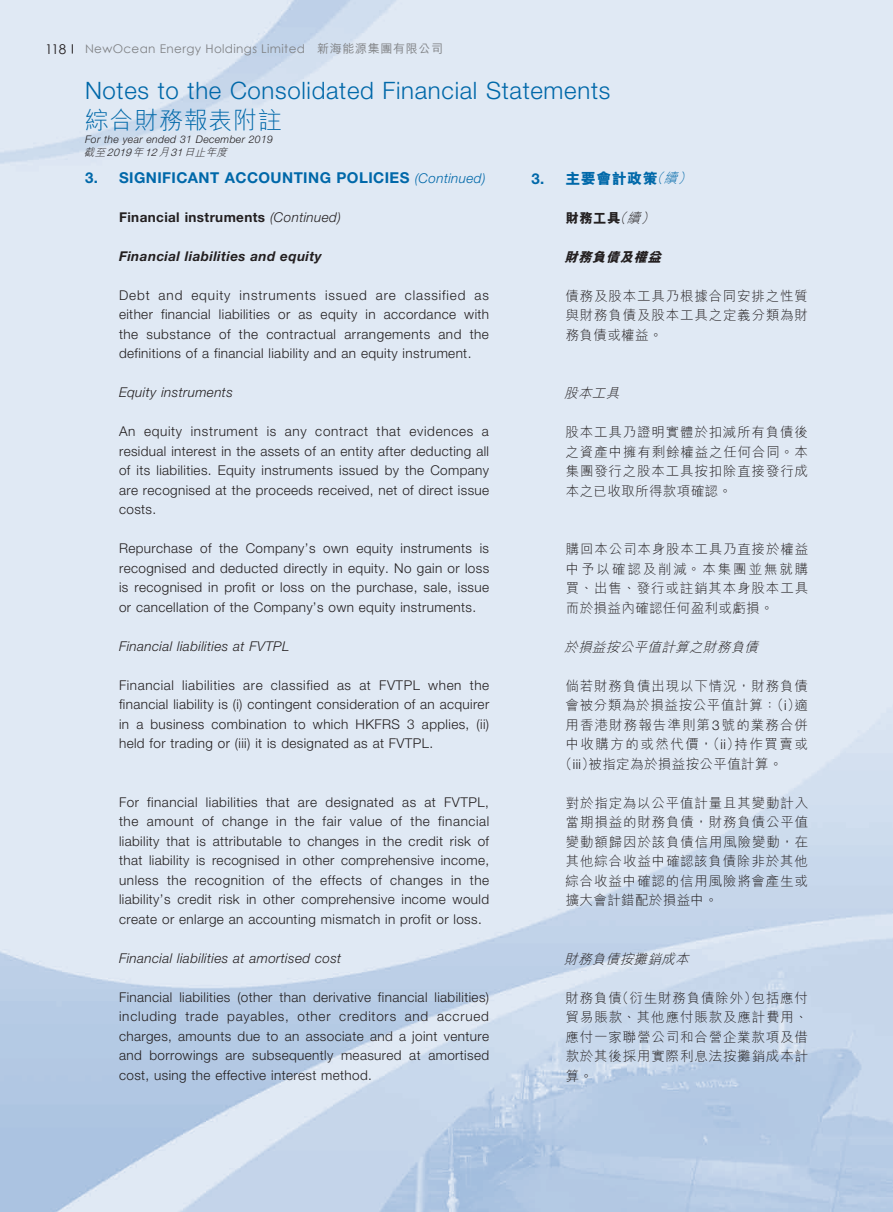
<style>
.page{position:relative;width:893px;height:1212px;background:#fff}
.page>*{position:absolute;margin:0;border:0;box-sizing:border-box;transform-origin:0 0}
.t1{font:300 24px "Helvetica Neue";letter-spacing:.03em;color:#0068a9}
.t2{font:300 24px "M Hei HK";letter-spacing:.03em;color:#0068a9}
.t3{font:700 15px "Helvetica Neue";letter-spacing:.03em;color:#0068a9}
.t4{font:800 15px "M Hei HK";letter-spacing:.03em;color:#0068a9}
.t5{font:300 13.5px/19.5px "Helvetica Neue";letter-spacing:.03em;color:#231f20;text-align:justify}
.t6{font:300 13.5px/19.5px "M Hei HK";letter-spacing:.06em;color:#231f20;text-align:justify}
.t7{font:italic 300 13.5px "Helvetica Neue";letter-spacing:.03em;color:#231f20}
.t8{font:700 13.5px "Helvetica Neue";letter-spacing:.03em;color:#231f20}
.t9{font:italic 700 13.5px "Helvetica Neue";letter-spacing:.03em;color:#231f20}
.t10{font:italic 300 13.5px "M Hei HK";color:#231f20}
.t11{font:300 13.5px "M Hei HK";letter-spacing:.11em;color:#231f20}
.t12{font:300 13.5px "M Hei HK";letter-spacing:.03em;color:#231f20}
.t13{font:300 13.5px "M Hei HK";letter-spacing:.08em;color:#231f20}
.t14{font:800 13.5px "M Hei HK";color:#231f20}
.t15{font:italic 800 13.5px "M Hei HK";color:#231f20}
.t16{font:13.5px "Century Gothic";color:#231f20}
.t17{font:12px "Century Gothic";letter-spacing:.03em;color:#808285}
.t18{font:italic 300 10.5px "Helvetica Neue";letter-spacing:.03em;color:#231f20}
.t19{font:italic 300 10.5px "M Hei HK";color:#231f20}
.s1{font-family:"M Hei HK";font-weight:500}
.s2{font-family:"Helvetica Neue"}
.s3{font-weight:300;font-style:italic;font-size:13.5px}
.s4{font-weight:300;font-style:italic}
.s5{font-family:"Helvetica Neue";font-weight:700}
</style>
<div class="page">
<p class="t16" style="left:45px;top:40px;width:23px">118</p>
<p class="t17" style="left:85px;top:40px;width:359px">NewOcean Energy Holdings Limited <span class="s1">新海能源集團有限公司</span></p>
<h1 class="t1" style="left:85px;top:76px;width:527px">Notes to the Consolidated Financial Statements</h1>
<h1 class="t2" style="left:85px;top:104px;width:198px">綜合財務報表附註</h1>
<p class="t18" style="left:85px;top:133px;width:190px">For the year ended 31 December 2019</p>
<p class="t19" style="left:84px;top:145px;width:148px">截至<span class="s2">2019</span>年<span class="s2">12</span>月<span class="s2">31</span>日止年度</p>
<p class="t3" style="left:85px;top:168px;width:402px">3. SIGNIFICANT ACCOUNTING POLICIES <span class="s3">(Continued)</span></p>
<p class="t8" style="left:119px;top:209px;width:223px">Financial instruments <span class="s4">(Continued)</span></p>
<p class="t9" style="left:119px;top:248px;width:204px">Financial liabilities and equity</p>
<p class="t5" style="left:119px;top:285px;width:372px">Debt and equity instruments issued are classified as either financial liabilities or as equity in accordance with the substance of the contractual arrangements and the definitions of a financial liability and an equity instrument.</p>
<p class="t7" style="left:119px;top:385px;width:115px">Equity instruments</p>
<p class="t5" style="left:119px;top:422px;width:372px">An equity instrument is any contract that evidences a residual interest in the assets of an entity after deducting all of its liabilities. Equity instruments issued by the Company are recognised at the proceeds received, net of direct issue costs.</p>
<p class="t5" style="left:119px;top:539px;width:372px">Repurchase of the Company’s own equity instruments is recognised and deducted directly in equity. No gain or loss is recognised in profit or loss on the purchase, sale, issue or cancellation of the Company’s own equity instruments.</p>
<p class="t7" style="left:119px;top:638px;width:172px">Financial liabilities at FVTPL</p>
<p class="t5" style="left:119px;top:675px;width:372px">Financial liabilities are classified as at FVTPL when the financial liability is (i) contingent consideration of an acquirer in a business combination to which HKFRS 3 applies, (ii) held for trading or (iii) it is designated as at FVTPL.</p>
<p class="t5" style="left:119px;top:792px;width:372px">For financial liabilities that are designated as at FVTPL, the amount of change in the fair value of the financial liability that is attributable to changes in the credit risk of that liability is recognised in other comprehensive income, unless the recognition of the effects of changes in the liability’s credit risk in other comprehensive income would create or enlarge an accounting mismatch in profit or loss.</p>
<p class="t7" style="left:119px;top:950px;width:224px">Financial liabilities at amortised cost</p>
<p class="t5" style="left:119px;top:987px;width:372px">Financial liabilities (other than derivative financial liabilities) including trade payables, other creditors and accrued charges, amounts due to an associate and a joint venture and borrowings are subsequently measured at amortised cost, using the effective interest method.</p>
<p class="t4" style="left:531px;top:168px;width:166px"><span class="s5">3.</span> 主要會計政策<span class="s3">（續）</span></p>
<p class="t14" style="left:566px;top:208px;width:95px">財務工具<span class="s4">（續）</span></p>
<p class="t15" style="left:564px;top:247px;width:103px">財務負債及權益</p>
<p class="t6" style="left:566px;top:285px;width:244px">債務及股本工具乃根據合同安排之性質與財務負債及股本工具之定義分類為財務負債或權益。</p>
<p class="t10" style="left:564px;top:384px;width:61px">股本工具</p>
<p class="t6" style="left:566px;top:422px;width:244px">股本工具乃證明實體於扣減所有負債後之資產中擁有剩餘權益之任何合同。本集團發行之股本工具按扣除直接發行成本之已收取所得款項確認。</p>
<p class="t6" style="left:566px;top:539px;width:244px">購回本公司本身股本工具乃直接於權益中予以確認及削減。本集團並無就購買、出售、發行或註銷其本身股本工具而於損益內確認任何盈利或虧損。</p>
<p class="t10" style="left:564px;top:637px;width:200px">於損益按公平值計算之財務負債</p>
<p class="t6" style="left:566px;top:675px;width:244px">倘若財務負債出現以下情況，財務負債</p>
<p class="t6" style="left:566px;top:695px;width:244px">會被分類為於損益按公平值計算：（<span class="s2">i</span>）適</p>
<p class="t13" style="left:566px;top:715px;width:244px">用香港財務報告準則第<span class="s2">3</span>號的業務合併</p>
<p class="t11" style="left:566px;top:735px;width:244px">中收購方的或然代價，（<span class="s2">ii</span>）持作買賣或</p>
<p class="t12" style="left:559px;top:754px;width:225px">（<span class="s2">iii</span>）被指定為於損益按公平值計算。</p>
<p class="t6" style="left:566px;top:792px;width:244px">對於指定為以公平值計量且其變動計入當期損益的財務負債，財務負債公平值變動額歸因於該負債信用風險變動，在其他綜合收益中確認該負債除非於其他綜合收益中確認的信用風險將會產生或擴大會計錯配於損益中。</p>
<p class="t10" style="left:564px;top:949px;width:131px">財務負債按攤銷成本</p>
<p class="t6" style="left:566px;top:987px;width:244px">財務負債（衍生財務負債除外）包括應付貿易賬款、其他應付賬款及應計費用、應付一家聯營公司和合營企業款項及借款於其後採用實際利息法按攤銷成本計算。</p>
</div>
